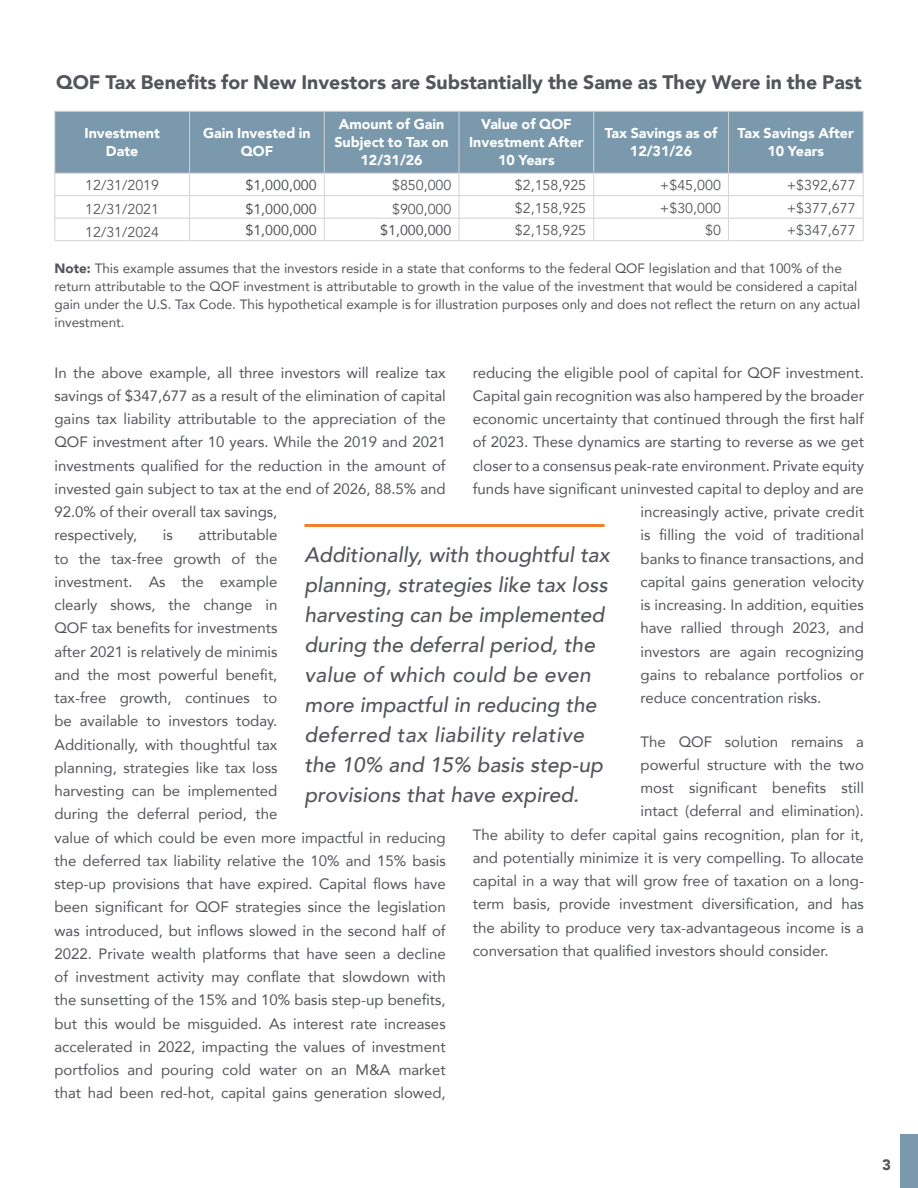
<style>
.page{position:relative;width:918px;height:1188px;background:#fff}
.page>*{position:absolute;margin:0;border:0;box-sizing:border-box;transform-origin:0 0}
.t1{font:italic 500 21px/30px "Avenir";color:#54555a}
.t2{font:900 19.5px "Avenir";color:#54555a}
.t3{font:15px/23.2px "Avenir";color:#54555a}
.t4{font:900 15px "Avenir";color:#54555a}
.t5{font:900 14.25px/18px "Avenir";color:#fff;text-align:center}
.t6{font:14.25px "Avenir";color:#54555a}
.t7{font:14.25px "Avenir";color:#54555a}
.t8{font:13.5px/18px "Avenir";color:#54555a}
.s1{font-weight:900}
</style>
<div class="page">
<div style="left:900px;top:1134px;width:18px;height:54px;background:#7b99ac"></div>
<div style="left:55px;top:112px;width:808px;height:61px;background:#7b99ac"></div>
<hr style="left:54px;top:111px;width:136px;height:1px;background:#d3d1d3">
<hr style="left:54px;top:112px;width:1px;height:61px;background:#d3d1d3">
<hr style="left:190px;top:111px;width:134px;height:1px;background:#d3d1d3">
<hr style="left:189px;top:112px;width:1px;height:61px;background:#d3d1d3">
<hr style="left:324px;top:111px;width:135px;height:1px;background:#d3d1d3">
<hr style="left:324px;top:112px;width:1px;height:61px;background:#d3d1d3">
<hr style="left:459px;top:111px;width:135px;height:1px;background:#d3d1d3">
<hr style="left:459px;top:112px;width:1px;height:61px;background:#d3d1d3">
<hr style="left:594px;top:111px;width:134px;height:1px;background:#d3d1d3">
<hr style="left:593px;top:112px;width:1px;height:61px;background:#d3d1d3">
<hr style="left:728px;top:111px;width:136px;height:1px;background:#d3d1d3">
<hr style="left:728px;top:112px;width:1px;height:61px;background:#d3d1d3">
<hr style="left:863px;top:112px;width:1px;height:61px;background:#d3d1d3">
<hr style="left:54px;top:173px;width:136px;height:1px;background:#d3d1d3">
<hr style="left:190px;top:173px;width:134px;height:1px;background:#d3d1d3">
<hr style="left:324px;top:173px;width:135px;height:1px;background:#d3d1d3">
<hr style="left:459px;top:173px;width:135px;height:1px;background:#d3d1d3">
<hr style="left:594px;top:173px;width:134px;height:1px;background:#d3d1d3">
<hr style="left:728px;top:173px;width:136px;height:1px;background:#d3d1d3">
<hr style="left:54px;top:195px;width:136px;height:1px;background:#d3d1d3">
<hr style="left:190px;top:195px;width:134px;height:1px;background:#d3d1d3">
<hr style="left:324px;top:195px;width:135px;height:1px;background:#d3d1d3">
<hr style="left:459px;top:195px;width:135px;height:1px;background:#d3d1d3">
<hr style="left:594px;top:195px;width:134px;height:1px;background:#d3d1d3">
<hr style="left:728px;top:195px;width:136px;height:1px;background:#d3d1d3">
<hr style="left:54px;top:218px;width:136px;height:1px;background:#d3d1d3">
<svg style="left:54px;top:174px;width:1px;height:66px"></svg>
<hr style="left:190px;top:218px;width:134px;height:1px;background:#d3d1d3">
<svg style="left:189px;top:174px;width:1px;height:66px"></svg>
<hr style="left:324px;top:218px;width:135px;height:1px;background:#d3d1d3">
<svg style="left:324px;top:174px;width:1px;height:66px"></svg>
<hr style="left:459px;top:218px;width:135px;height:1px;background:#d3d1d3">
<svg style="left:459px;top:174px;width:1px;height:66px"></svg>
<hr style="left:594px;top:218px;width:134px;height:1px;background:#d3d1d3">
<svg style="left:593px;top:174px;width:1px;height:66px"></svg>
<hr style="left:728px;top:218px;width:136px;height:1px;background:#d3d1d3">
<svg style="left:728px;top:174px;width:1px;height:66px"></svg>
<svg style="left:863px;top:174px;width:1px;height:66px"></svg>
<hr style="left:54px;top:240px;width:136px;height:1px;background:#d3d1d3">
<hr style="left:190px;top:240px;width:134px;height:1px;background:#d3d1d3">
<hr style="left:324px;top:240px;width:135px;height:1px;background:#d3d1d3">
<hr style="left:459px;top:240px;width:135px;height:1px;background:#d3d1d3">
<hr style="left:594px;top:240px;width:134px;height:1px;background:#d3d1d3">
<hr style="left:728px;top:240px;width:136px;height:1px;background:#d3d1d3">
<hr style="left:304px;top:524px;width:301px;height:3px;background:#f47f2a">
<h2 class="t2" style="left:56px;top:65px;width:807px">QOF Tax Benefits for New Investors are Substantially the Same as They Were in the Past</h2>
<p class="t5" style="left:84px;top:124px;width:77px">Investment<br>Date</p>
<p class="t5" style="left:203px;top:124px;width:109px">Gain Invested in<br>QOF</p>
<p class="t5" style="left:334px;top:115px;width:116px">Amount of Gain<br>Subject to Tax on<br>12/31/26</p>
<p class="t5" style="left:469px;top:115px;width:116px">Value of QOF<br>Investment After<br>10 Years</p>
<p class="t5" style="left:605px;top:124px;width:114px">Tax Savings as of<br>12/31/26</p>
<p class="t5" style="left:738px;top:124px;width:118px">Tax Savings After<br>10 Years</p>
<p class="t6" style="left:85px;top:177px;width:75px">12/31/2019</p>
<p class="t7" style="left:245px;top:174px;width:73px">$1,000,000</p>
<p class="t6" style="left:392px;top:177px;width:61px">$850,000</p>
<p class="t6" style="left:515px;top:177px;width:73px">$2,158,925</p>
<p class="t6" style="left:660px;top:177px;width:62px">+$45,000</p>
<p class="t6" style="left:787px;top:177px;width:70px">+$392,677</p>
<p class="t6" style="left:85px;top:201px;width:75px">12/31/2021</p>
<p class="t7" style="left:245px;top:198px;width:73px">$1,000,000</p>
<p class="t6" style="left:392px;top:201px;width:61px">$900,000</p>
<p class="t6" style="left:515px;top:199px;width:73px">$2,158,925</p>
<p class="t6" style="left:660px;top:199px;width:62px">+$30,000</p>
<p class="t6" style="left:787px;top:199px;width:70px">+$377,677</p>
<p class="t6" style="left:85px;top:223px;width:75px">12/31/2024</p>
<p class="t7" style="left:245px;top:219px;width:73px">$1,000,000</p>
<p class="t7" style="left:380px;top:219px;width:73px">$1,000,000</p>
<p class="t6" style="left:515px;top:222px;width:73px">$2,158,925</p>
<p class="t6" style="left:705px;top:222px;width:17px">$0</p>
<p class="t6" style="left:787px;top:222px;width:70px">+$347,677</p>
<p class="t8" style="left:54px;top:259px;width:807px"><span class="s1">Note:</span> This example assumes that the investors reside in a state that conforms to the federal QOF legislation and that 100% of the return attributable to the QOF investment is attributable to growth in the value of the investment that would be considered a capital gain under the U.S. Tax Code. This hypothetical example is for illustration purposes only and does not reflect the return on any actual investment.</p>
<p class="t3" style="left:473px;top:360px;width:393px">reducing the eligible pool of capital for QOF investment.</p>
<p class="t3" style="left:473px;top:384px;width:393px">Capital gain recognition was also hampered by the broader</p>
<p class="t3" style="left:473px;top:407px;width:393px">economic uncertainty that continued through the first half</p>
<p class="t3" style="left:473px;top:430px;width:393px">of 2023. These dynamics are starting to reverse as we get</p>
<p class="t3" style="left:473px;top:453px;width:393px">closer to a consensus peak-rate environment. Private equity</p>
<p class="t3" style="left:473px;top:477px;width:393px">funds have significant uninvested capital to deploy and are</p>
<p class="t3" style="left:641px;top:500px;width:225px">increasingly active, private credit</p>
<p class="t3" style="left:641px;top:523px;width:225px">is filling the void of traditional</p>
<p class="t3" style="left:641px;top:546px;width:225px">banks to finance transactions, and</p>
<p class="t3" style="left:641px;top:570px;width:225px">capital gains generation velocity</p>
<p class="t3" style="left:641px;top:593px;width:225px">is increasing. In addition, equities</p>
<p class="t3" style="left:641px;top:616px;width:225px">have rallied through 2023, and</p>
<p class="t3" style="left:641px;top:639px;width:225px">investors are again recognizing</p>
<p class="t3" style="left:641px;top:663px;width:225px">gains to rebalance portfolios or</p>
<p class="t3" style="left:641px;top:686px;width:182px">reduce concentration risks.</p>
<p class="t3" style="left:641px;top:729px;width:225px">The QOF solution remains a</p>
<p class="t3" style="left:641px;top:753px;width:225px">powerful structure with the two</p>
<p class="t3" style="left:641px;top:776px;width:225px">most significant benefits still</p>
<p class="t3" style="left:641px;top:799px;width:225px">intact (deferral and elimination).</p>
<p class="t3" style="left:473px;top:822px;width:393px">The ability to defer capital gains recognition, plan for it,</p>
<p class="t3" style="left:473px;top:846px;width:393px">and potentially minimize it is very compelling. To allocate</p>
<p class="t3" style="left:473px;top:869px;width:393px">capital in a way that will grow free of taxation on a long-</p>
<p class="t3" style="left:473px;top:892px;width:393px">term basis, provide investment diversification, and has</p>
<p class="t3" style="left:473px;top:915px;width:393px">the ability to produce very tax-advantageous income is a</p>
<p class="t3" style="left:473px;top:939px;width:357px">conversation that qualified investors should consider.</p>
<p class="t3" style="left:54px;top:360px;width:393px">In the above example, all three investors will realize tax savings of $347,677 as a result of the elimination of capital gains tax liability attributable to the appreciation of the QOF investment after 10 years. While the 2019 and 2021 investments qualified for the reduction in the amount of invested gain subject to tax at the end of 2026, 88.5% and 92.0% of their overall tax savings,<br>respectively,</p>
<p class="t3" style="left:54px;top:523px;width:393px;text-indent:144px">attributable<br>to the tax-free growth of the<br>investment. As the example<br>clearly shows, the change in<br>QOF tax benefits for investments<br>after 2021 is relatively de minimis<br>and the most powerful benefit,<br>tax-free growth, continues to<br>be available to investors today.<br>Additionally, with thoughtful tax<br>planning, strategies like tax loss<br>harvesting can be implemented<br>during the deferral period, the<br>value of which could be even more impactful in reducing the deferred tax liability relative the 10% and 15% basis step-up provisions that have expired. Capital flows have been significant for QOF strategies since the legislation was introduced, but inflows slowed in the second half of 2022. Private wealth platforms that have seen a decline of investment activity may conflate that slowdown with the sunsetting of the 15% and 10% basis step-up benefits, but this would be misguided. As interest rate increases accelerated in 2022, impacting the values of investment portfolios and pouring cold water on an M&amp;A market that had been red-hot, capital gains generation slowed,</p>
<p class="t3" style="left:163px;top:523px;width:11px">is</p>
<p class="t1" style="left:304px;top:540px;width:307px">Additionally, with thoughtful tax planning, strategies like tax loss harvesting can be implemented during the deferral period, the value of which could be even more impactful in reducing the deferred tax liability relative the 10% and 15% basis step-up provisions that have expired.</p>
<p class="t4" style="left:882px;top:1152px;width:10px">3</p>
</div>
